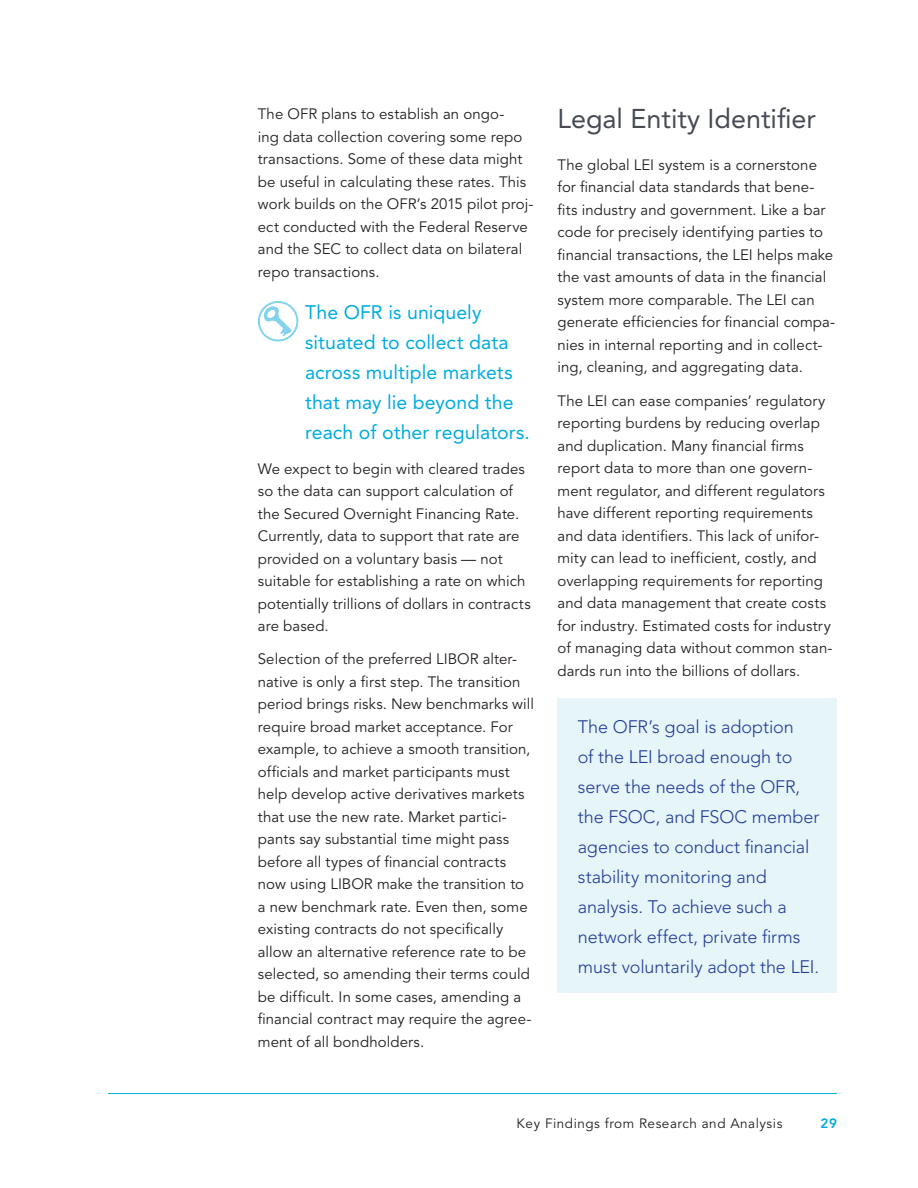
<style>
.page{position:relative;width:918px;height:1188px;background:#fff}
.page>*{position:absolute;margin:0;border:0;box-sizing:border-box;transform-origin:0 0}
.Heading_2_-_San_Seri{font:27px "Avenir LT Std";color:#464b54}
.Paragraph_turq_findi{font:19.5px/30px "Avenir LT Std";color:#00acdf}
.Paragraph_pullout_bl{font:300 18px/30px "Avenir LT Std";letter-spacing:-.005em;color:#233b96}
.Paragraph{font:15px/22.5px "Avenir LT Std";letter-spacing:.005em;color:#231f20}
.t1{font:13.5px "Avenir LT Std";letter-spacing:.04em;color:#231f20}
.t2{font:800 13.5px "Avenir LT Std";color:#00acdf}
</style>
<div class="page">
<hr style="left:108px;top:1093px;width:729px;height:1px;background:#00acdf">
<div style="left:258px;top:301px;width:40px;height:40px;border:2px solid #83d3ec;border-radius:50%"></div>
<svg style="left:261px;top:303px;width:30px;height:33px"></svg>
<div style="left:558px;top:699px;width:279px;height:294px;background:#e5f5f8"></div>
<p class="Paragraph" style="left:258px;top:103px;width:277px">The OFR plans to establish an ongo-<br>ing data collection covering some repo transactions. Some of these data might be useful in calculating these rates. This work builds on the OFR’s 2015 pilot proj&shy;ect conducted with the Federal Reserve and the SEC to collect data on bilateral repo transactions.</p>
<p class="Paragraph_turq_findi" style="left:305px;top:297px;width:226px">The OFR is uniquely situated to collect data across multiple markets that may lie beyond the reach of other regulators.</p>
<p class="Paragraph" style="left:258px;top:458px;width:274px">We expect to begin with cleared trades so the data can support calculation of the Secured Overnight Financing Rate.<br>Currently, data to support that rate are provided on a voluntary basis — not suitable for establishing a rate on which potentially trillions of dollars in contracts are based.</p>
<p class="Paragraph" style="left:258px;top:648px;width:278px">Selection of the preferred LIBOR alter&shy;native is only a first step. The transition period brings risks. New benchmarks will require broad market acceptance. For example, to achieve a smooth transition, officials and market participants must help develop active derivatives markets that use the new rate. Market partici&shy;pants say substantial time might pass before all types of financial contracts now using LIBOR make the transition to a new benchmark rate. Even then, some existing contracts do not specifically allow an alternative reference rate to be selected, so amending their terms could be difficult. In some cases, amending a financial contract may require the agree&shy;ment of all bondholders.</p>
<p class="Heading_2_-_San_Seri" style="left:558px;top:103px;width:260px">Legal Entity Identifier</p>
<p class="Paragraph" style="left:558px;top:154px;width:279px">The global LEI system is a cornerstone for financial data standards that bene&shy;fits industry and government. Like a bar code for precisely identifying parties to financial transactions, the LEI helps make the vast amounts of data in the financial system more comparable. The LEI can generate efficiencies for financial compa&shy;nies in internal reporting and in collect&shy;ing, cleaning, and aggregating data.</p>
<p class="Paragraph" style="left:558px;top:390px;width:277px">The LEI can ease companies’ regulatory reporting burdens by reducing overlap and duplication. Many financial firms report data to more than one govern&shy;ment regulator, and different regulators have different reporting requirements and data identifiers. This lack of unifor&shy;mity can lead to inefficient, costly, and overlapping requirements for reporting and data management that create costs for industry. Estimated costs for industry of managing data without common stan&shy;dards run into the billions of dollars.</p>
<p class="Paragraph_pullout_bl" style="left:578px;top:711px;width:243px">The OFR’s goal is adoption<br>of the LEI broad enough to serve the needs of the OFR, the FSOC, and FSOC member agencies to conduct financial stability monitoring and analysis. To achieve such a network effect, private firms must voluntarily adopt the LEI.</p>
<p class="t1" style="left:517px;top:1115px;width:267px">Key Findings from Research and Analysis</p>
<p class="t2" style="left:820px;top:1115px;width:18px">29</p>
</div>
